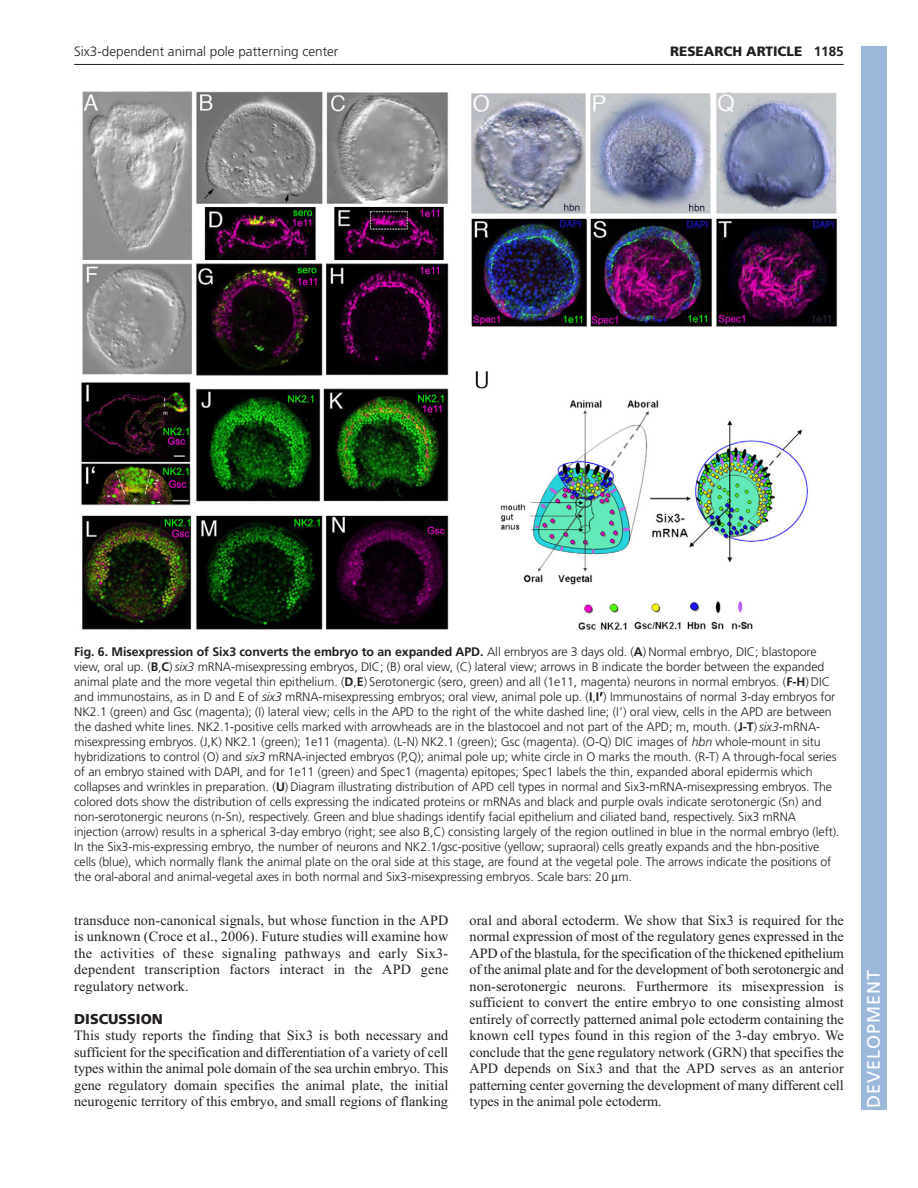
<style>
.page{position:relative;width:918px;height:1188px;background:#fff}
.page>*{position:absolute;margin:0;border:0;box-sizing:border-box;transform-origin:0 0}
.t1{font:18px "Frutiger LT Std";letter-spacing:.055em;color:#fff}
.t2{font:14.25px/16.5px "Times New Roman";color:#231f20;text-align:justify}
.t3{font:900 14.25px "Frutiger LT Std";color:#231f20}
.t4{font:300 13.5px "Frutiger LT Std";color:#231f20}
.t5{font:900 13.5px "Frutiger LT Std";color:#231f20}
.t6{font:300 12.3px/15px "Frutiger LT Std";letter-spacing:-.005em;color:#231f20}
.s1{font-weight:700}
.s2{font-style:italic}
.s3{font-family:"Mathematical Pi One";font-weight:400}
</style>
<div class="page">
<hr style="left:74px;top:64px;width:770px;height:1px;background:#231f20">
<img style="left:81px;top:91px;width:757px;height:539px">
<div style="left:861px;top:46px;width:25px;height:1064px;background:#9cb9db"></div>
<p class="t4" style="left:74px;top:46px;width:266px">Six3-dependent animal pole patterning center</p>
<p class="t5" style="left:670px;top:46px;width:175px">RESEARCH ARTICLE <span class="s1">1185</span></p>
<p class="t6" style="left:74px;top:645px;width:767px"><span class="s1">Fig. 6. Misexpression of Six3 converts the embryo to an expanded APD.</span> All embryos are 3 days old. (<span class="s1">A</span>) Normal embryo, DIC; blastopore view, oral up. (<span class="s1">B</span>,<span class="s1">C</span>) <span class="s2">six3</span> mRNA-misexpressing embryos, DIC; (B) oral view, (C) lateral view; arrows in B indicate the border between the expanded animal plate and the more vegetal thin epithelium. (<span class="s1">D</span>,<span class="s1">E</span>) Serotonergic (sero, green) and all (1e11, magenta) neurons in normal embryos. (<span class="s1">F-H</span>) DIC and immunostains, as in D and E of <span class="s2">six3</span> mRNA-misexpressing embryos; oral view, animal pole up. (<span class="s1">I</span>,<span class="s1">I</span><span class="s3">-</span>) Immunostains of normal 3-day embryos for NK2.1 (green) and Gsc (magenta); (I) lateral view; cells in the APD to the right of the white dashed line; (I<span class="s3">-</span>) oral view, cells in the APD are between the dashed white lines. NK2.1-positive cells marked with arrowheads are in the blastocoel and not part of the APD; m, mouth. (<span class="s1">J-T</span>) <span class="s2">six3</span>-mRNA&shy;misexpressing embryos. (J,K) NK2.1 (green); 1e11 (magenta). (L-N) NK2.1 (green); Gsc (magenta). (O-Q) DIC images of <span class="s2">hbn</span> whole-mount in situ hybridizations to control (O) and <span class="s2">six3</span> mRNA-injected embryos (P,Q); animal pole up; white circle in O marks the mouth. (R-T) A through-focal series of an embryo stained with DAPI, and for 1e11 (green) and Spec1 (magenta) epitopes; Spec1 labels the thin, expanded aboral epidermis which collapses and wrinkles in preparation. (<span class="s1">U</span>) Diagram illustrating distribution of APD cell types in normal and Six3-mRNA-misexpressing embryos. The colored dots show the distribution of cells expressing the indicated proteins or mRNAs and black and purple ovals indicate serotonergic (Sn) and non-serotonergic neurons (n-Sn), respectively. Green and blue shadings identify facial epithelium and ciliated band, respectively. Six3 mRNA injection (arrow) results in a spherical 3-day embryo (right; see also B,C) consisting largely of the region outlined in blue in the normal embryo (left).<br>In the Six3-mis-expressing embryo, the number of neurons and NK2.1/gsc-positive (yellow; supraoral) cells greatly expands and the hbn-positive cells (blue), which normally flank the animal plate on the oral side at this stage, are found at the vegetal pole. The arrows indicate the positions of the oral-aboral and animal-vegetal axes in both normal and Six3-misexpressing embryos. Scale bars: 20 m.</p>
<p class="t2" style="left:74px;top:913px;width:376px">transduce non-canonical signals, but whose function in the APD is unknown (Croce et al., 2006). Future studies will examine how the activities of these signaling pathways and early Six3- dependent transcription factors interact in the APD gene regulatory network.</p>
<p class="t3" style="left:74px;top:1013px;width:90px">DISCUSSION</p>
<p class="t2" style="left:74px;top:1029px;width:376px">This study reports the finding that Six3 is both necessary and sufficient for the specification and differentiation of a variety of cell types within the animal pole domain of the sea urchin embryo. This gene regulatory domain specifies the animal plate, the initial neurogenic territory of this embryo, and small regions of flanking</p>
<p class="t2" style="left:470px;top:913px;width:376px">oral and aboral ectoderm. We show that Six3 is required for the normal expression of most of the regulatory genes expressed in the APD of the blastula, for the specification of the thickened epithelium of the animal plate and for the development of both serotonergic and non-serotonergic neurons. Furthermore its misexpression is sufficient to convert the entire embryo to one consisting almost entirely of correctly patterned animal pole ectoderm containing the known cell types found in this region of the 3-day embryo. We conclude that the gene regulatory network (GRN) that specifies the APD depends on Six3 and that the APD serves as an anterior patterning center governing the development of many different cell types in the animal pole ectoderm.</p>
<h1 class="t1" style="left:863px;top:1108px;width:140px;rotate:-90deg">DEVELOPMENT</h1>
</div>
